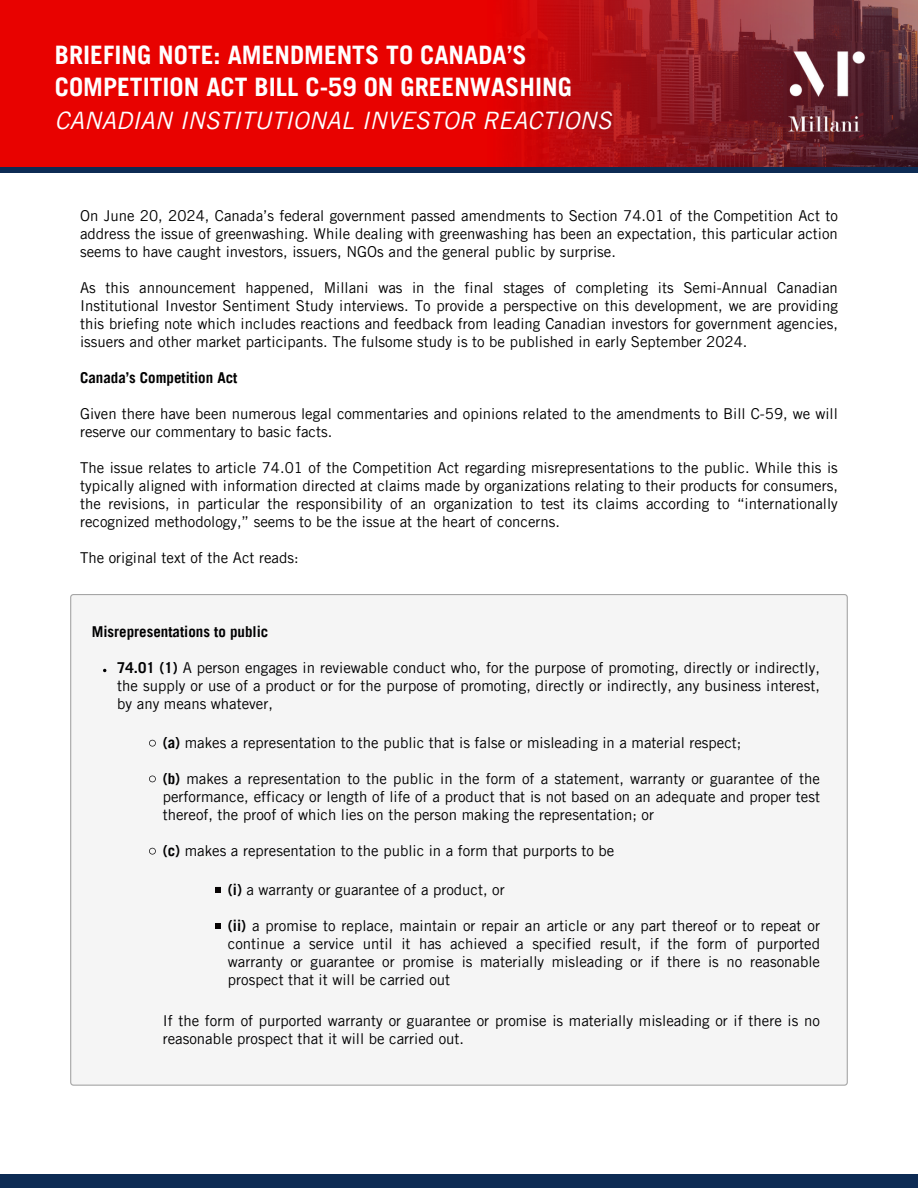
<style>
.page{position:relative;width:918px;height:1188px;background:#fff}
.page>*{position:absolute;margin:0;border:0;box-sizing:border-box;transform-origin:0 0}
.t1{font:700 51px "Trade Gothic LT Pro";color:#fff}
.t2{font:700 25.5px/32.7px "Trade Gothic LT Pro";color:#fff}
.t3{font:italic 24px "Trade Gothic LT Pro";color:#fff}
.t4{font:15px/18px "Trade Gothic LT Pro";color:#000001;text-align:justify}
.t5{font:700 15px "Trade Gothic LT Pro";color:#000001}
.s1{font-weight:700}
</style>
<div class="page">
<svg style="left:487px;top:0;width:431px;height:167px"></svg>
<div style="left:0;top:0;width:487px;height:170px;background:#e80200"></div>
<div style="left:0;top:167px;width:918px;height:6px;background:#0d2b54"></div>
<img style="left:753px;top:17px;width:147px;height:149px">
<div style="left:0;top:1174px;width:918px;height:14px;background:#0d2b54"></div>
<div style="left:70px;top:594px;width:778px;height:492px;background:#f5f5f5"></div>
<svg style="left:149px;top:740px;width:7px;height:7px"></svg>
<svg style="left:149px;top:776px;width:7px;height:6px"></svg>
<svg style="left:149px;top:848px;width:7px;height:7px"></svg>
<svg style="left:216px;top:887px;width:5px;height:5px"></svg>
<svg style="left:216px;top:923px;width:5px;height:5px"></svg>
<p class="t2" style="left:55px;top:42px;width:519px">BRIEFING NOTE: AMENDMENTS TO CANADA’S<br>COMPETITION ACT BILL C-59 ON GREENWASHING</p>
<p class="t3" style="left:55px;top:112px;width:558px">CANADIAN INSTITUTIONAL INVESTOR REACTIONS</p>
<p class="t1" style="left:139px;top:66px;width:549px">TO BE OR NOT TO BE ESG?</p>
<h2 class="t4" style="left:80px;top:209px;width:759px">On June 20, 2024, Canada’s federal government passed amendments to Section 74.01 of the Competition Act to address the issue of greenwashing. While dealing with greenwashing has been an expectation, this particular action seems to have caught investors, issuers, NGOs and the general public by surprise.</h2>
<h1 class="t4" style="left:80px;top:281px;width:759px">As this announcement happened, Millani was in the final stages of completing its Semi-Annual Canadian Institutional Investor Sentiment Study interviews. To provide a perspective on this development, we are providing this briefing note which includes reactions and feedback from leading Canadian investors for government agencies, issuers and other market participants. The fulsome study is to be published in early September 2024.</h1>
<p class="t5" style="left:80px;top:372px;width:159px">Canada’s Competition Act</p>
<p class="t4" style="left:80px;top:407px;width:759px">Given there have been numerous legal commentaries and opinions related to the amendments to Bill C-59, we will reserve our commentary to basic facts.</p>
<h3 class="t4" style="left:80px;top:461px;width:759px">The issue relates to article 74.01 of the Competition Act regarding misrepresentations to the public. While this is typically aligned with information directed at claims made by organizations relating to their products for consumers, the revisions, in particular the responsibility of an organization to test its claims according to “internationally recognized methodology,” seems to be the issue at the heart of concerns.</h3>
<p class="t4" style="left:80px;top:551px;width:220px">The original text of the Act reads:</p>
<p class="t5" style="left:92px;top:626px;width:178px">Misrepresentations to public</p>
<h3 class="t4" style="left:117px;top:661px;width:704px"><span class="s1">74.01 (1)</span> A person engages in reviewable conduct who, for the purpose of promoting, directly or indirectly, the supply or use of a product or for the purpose of promoting, directly or indirectly, any business interest, by any means whatever,</h3>
<p class="t4" style="left:163px;top:736px;width:580px"><span class="s1">(a)</span> makes a representation to the public that is false or misleading in a material respect;</p>
<p class="t4" style="left:163px;top:772px;width:659px"><span class="s1">(b)</span> makes a representation to the public in the form of a statement, warranty or guarantee of the performance, efficacy or length of life of a product that is not based on an adequate and proper test thereof, the proof of which lies on the person making the representation; or</p>
<p class="t4" style="left:163px;top:844px;width:453px"><span class="s1">(c)</span> makes a representation to the public in a form that purports to be</p>
<p class="t4" style="left:228px;top:882px;width:278px"><span class="s1">(i)</span> a warranty or guarantee of a product, or</p>
<p class="t4" style="left:228px;top:918px;width:594px"><span class="s1">(ii)</span> a promise to replace, maintain or repair an article or any part thereof or to repeat or continue a service until it has achieved a specified result, if the form of purported warranty or guarantee or promise is materially misleading or if there is no reasonable prospect that it will be carried out</p>
<p class="t4" style="left:163px;top:1014px;width:659px">If the form of purported warranty or guarantee or promise is materially misleading or if there is no reasonable prospect that it will be carried out.</p>
</div>
